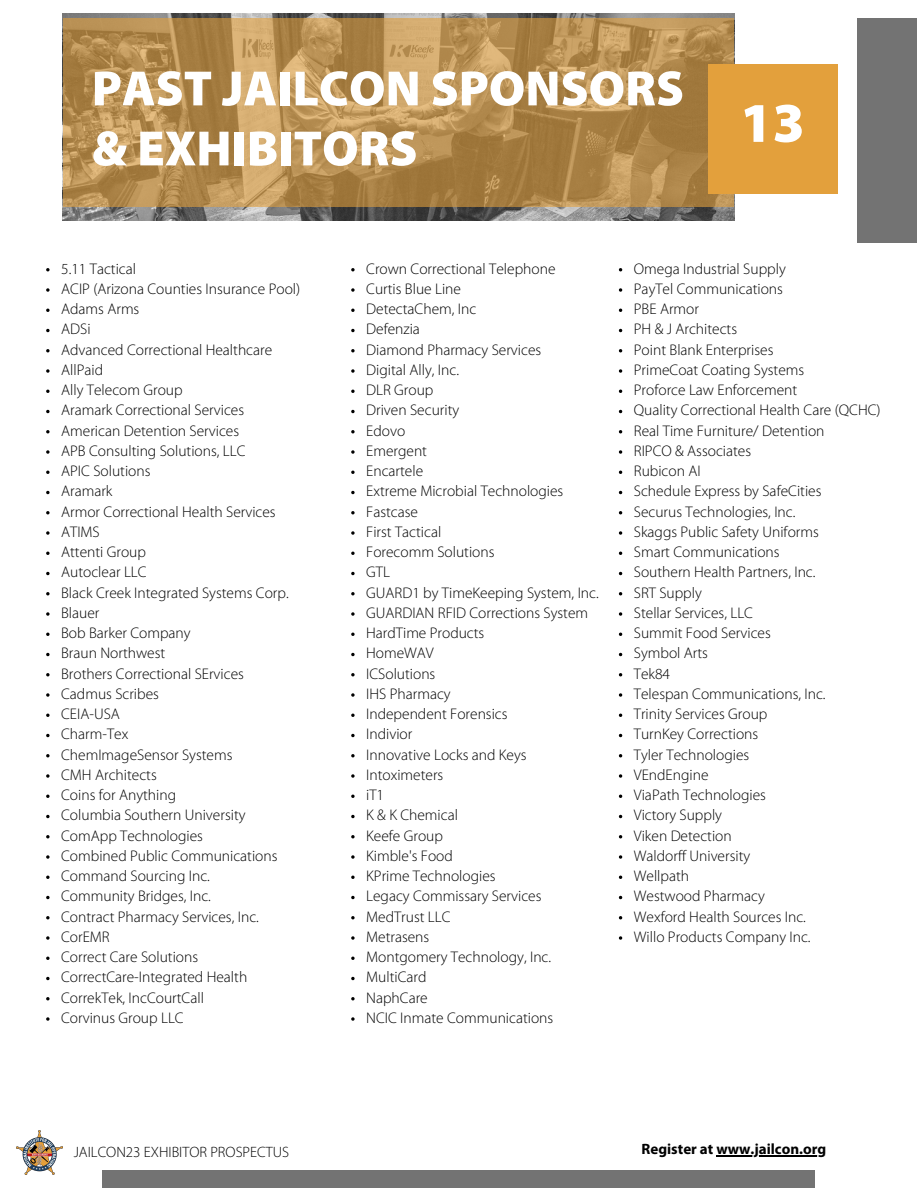
<style>
.page{position:relative;width:918px;height:1188px;background:#fff}
.page>*{position:absolute;margin:0;border:0;box-sizing:border-box;transform-origin:0 0}
.t1{font:900 56.4px "Myriad Pro";color:#fff}
.t2{font:900 49.95px/60px "Myriad Pro";color:#fff}
.t3{font:300 15.45px/20.2px "Myriad Pro";color:#000}
.t4{font:300 15px "Myriad Pro";color:#000}
.t5{font:700 15px "Myriad Pro";color:#000}
</style>
<div class="page">
<div style="left:103px;top:1171px;width:712px;height:17px;background:#737373"></div>
<img style="left:17px;top:1130px;width:46px;height:44px">
<img style="left:63px;top:14px;width:671px;height:207px">
<svg style="left:63px;top:18px;width:671px;height:189px;background:#b48c50"></svg>
<div style="left:858px;top:18px;width:59px;height:225px;background:#737373"></div>
<div style="left:708px;top:64px;width:129px;height:130px;background:#e3a03c"></div>
<svg style="left:46px;top:268px;width:4px;height:3px"></svg>
<svg style="left:46px;top:288px;width:4px;height:4px"></svg>
<svg style="left:46px;top:309px;width:4px;height:3px"></svg>
<svg style="left:46px;top:329px;width:4px;height:3px"></svg>
<svg style="left:46px;top:349px;width:4px;height:3px"></svg>
<svg style="left:46px;top:369px;width:4px;height:4px"></svg>
<svg style="left:46px;top:390px;width:4px;height:3px"></svg>
<svg style="left:46px;top:410px;width:4px;height:3px"></svg>
<svg style="left:46px;top:430px;width:4px;height:3px"></svg>
<svg style="left:46px;top:450px;width:4px;height:4px"></svg>
<svg style="left:46px;top:471px;width:4px;height:3px"></svg>
<svg style="left:46px;top:491px;width:4px;height:3px"></svg>
<svg style="left:46px;top:511px;width:4px;height:3px"></svg>
<svg style="left:46px;top:531px;width:4px;height:4px"></svg>
<svg style="left:46px;top:552px;width:4px;height:3px"></svg>
<svg style="left:46px;top:572px;width:4px;height:3px"></svg>
<svg style="left:46px;top:592px;width:4px;height:3px"></svg>
<svg style="left:46px;top:612px;width:4px;height:4px"></svg>
<svg style="left:46px;top:633px;width:4px;height:3px"></svg>
<svg style="left:46px;top:653px;width:4px;height:3px"></svg>
<svg style="left:46px;top:673px;width:4px;height:3px"></svg>
<svg style="left:46px;top:693px;width:4px;height:4px"></svg>
<svg style="left:46px;top:714px;width:4px;height:3px"></svg>
<svg style="left:46px;top:734px;width:4px;height:3px"></svg>
<svg style="left:46px;top:754px;width:4px;height:3px"></svg>
<svg style="left:46px;top:774px;width:4px;height:4px"></svg>
<svg style="left:46px;top:795px;width:4px;height:3px"></svg>
<svg style="left:46px;top:815px;width:4px;height:3px"></svg>
<svg style="left:46px;top:835px;width:4px;height:3px"></svg>
<svg style="left:46px;top:855px;width:4px;height:4px"></svg>
<svg style="left:46px;top:876px;width:4px;height:3px"></svg>
<svg style="left:46px;top:896px;width:4px;height:3px"></svg>
<svg style="left:46px;top:916px;width:4px;height:3px"></svg>
<svg style="left:46px;top:936px;width:4px;height:4px"></svg>
<svg style="left:46px;top:957px;width:4px;height:3px"></svg>
<svg style="left:46px;top:977px;width:4px;height:3px"></svg>
<svg style="left:46px;top:997px;width:4px;height:3px"></svg>
<svg style="left:46px;top:1017px;width:4px;height:4px"></svg>
<svg style="left:619px;top:288px;width:3px;height:4px"></svg>
<svg style="left:619px;top:369px;width:3px;height:4px"></svg>
<svg style="left:619px;top:450px;width:3px;height:4px"></svg>
<svg style="left:619px;top:531px;width:3px;height:4px"></svg>
<svg style="left:619px;top:612px;width:3px;height:4px"></svg>
<svg style="left:619px;top:693px;width:3px;height:4px"></svg>
<svg style="left:619px;top:774px;width:3px;height:4px"></svg>
<svg style="left:619px;top:855px;width:3px;height:4px"></svg>
<svg style="left:619px;top:936px;width:3px;height:4px"></svg>
<svg style="left:351px;top:268px;width:4px;height:3px"></svg>
<svg style="left:351px;top:288px;width:4px;height:4px"></svg>
<svg style="left:351px;top:309px;width:4px;height:3px"></svg>
<svg style="left:351px;top:329px;width:4px;height:3px"></svg>
<svg style="left:351px;top:349px;width:4px;height:3px"></svg>
<svg style="left:351px;top:369px;width:4px;height:4px"></svg>
<svg style="left:351px;top:390px;width:4px;height:3px"></svg>
<svg style="left:351px;top:410px;width:4px;height:3px"></svg>
<svg style="left:351px;top:430px;width:4px;height:3px"></svg>
<svg style="left:351px;top:450px;width:4px;height:4px"></svg>
<svg style="left:351px;top:471px;width:4px;height:3px"></svg>
<svg style="left:351px;top:491px;width:4px;height:3px"></svg>
<svg style="left:351px;top:511px;width:4px;height:3px"></svg>
<svg style="left:351px;top:531px;width:4px;height:4px"></svg>
<svg style="left:351px;top:552px;width:4px;height:3px"></svg>
<svg style="left:351px;top:572px;width:4px;height:3px"></svg>
<svg style="left:351px;top:592px;width:4px;height:3px"></svg>
<svg style="left:351px;top:612px;width:4px;height:4px"></svg>
<svg style="left:351px;top:633px;width:4px;height:3px"></svg>
<svg style="left:351px;top:653px;width:4px;height:3px"></svg>
<svg style="left:351px;top:673px;width:4px;height:3px"></svg>
<svg style="left:351px;top:693px;width:4px;height:4px"></svg>
<svg style="left:351px;top:714px;width:4px;height:3px"></svg>
<svg style="left:351px;top:734px;width:4px;height:3px"></svg>
<svg style="left:351px;top:754px;width:4px;height:3px"></svg>
<svg style="left:351px;top:774px;width:4px;height:4px"></svg>
<svg style="left:351px;top:795px;width:4px;height:3px"></svg>
<svg style="left:351px;top:815px;width:4px;height:3px"></svg>
<svg style="left:351px;top:835px;width:4px;height:3px"></svg>
<svg style="left:351px;top:855px;width:4px;height:4px"></svg>
<svg style="left:351px;top:876px;width:4px;height:3px"></svg>
<svg style="left:351px;top:896px;width:4px;height:3px"></svg>
<svg style="left:351px;top:916px;width:4px;height:3px"></svg>
<svg style="left:351px;top:936px;width:4px;height:4px"></svg>
<svg style="left:351px;top:957px;width:4px;height:3px"></svg>
<svg style="left:351px;top:977px;width:4px;height:3px"></svg>
<svg style="left:351px;top:997px;width:4px;height:3px"></svg>
<svg style="left:351px;top:1017px;width:4px;height:4px"></svg>
<hr style="left:716px;top:1156px;width:110px;height:1px;background:#000">
<h2 class="t2" style="left:92px;top:63px;width:594px">PAST JAILCON SPONSORS &amp; EXHIBITORS</h2>
<h1 class="t1" style="left:740px;top:100px;width:66px">13</h1>
<p class="t3" style="left:61px;top:260px;width:241px">5.11 Tactical<br>ACIP (Arizona Counties Insurance Pool)<br>Adams Arms<br>ADSi<br>Advanced Correctional Healthcare<br>AllPaid<br>Ally Telecom Group<br>Aramark Correctional Services<br>American Detention Services<br>APB Consulting Solutions, LLC<br>APIC Solutions<br>Aramark<br>Armor Correctional Health Services<br>ATIMS<br>Attenti Group<br>Autoclear LLC<br>Black Creek Integrated Systems Corp.<br>Blauer<br>Bob Barker Company<br>Braun Northwest<br>Brothers Correctional SErvices<br>Cadmus Scribes<br>CEIA-USA<br>Charm-Tex<br>ChemImageSensor Systems<br>CMH Architects<br>Coins for Anything<br>Columbia Southern University<br>ComApp Technologies<br>Combined Public Communications<br>Command Sourcing Inc.<br>Community Bridges, Inc.<br>Contract Pharmacy Services, Inc.<br>CorEMR<br>Correct Care Solutions<br>CorrectCare-Integrated Health<br>CorrekTek, IncCourtCall<br>Corvinus Group LLC</p>
<p class="t3" style="left:634px;top:260px;width:248px">Omega Industrial Supply<br>PayTel Communications<br>PBE Armor<br>PH &amp; J Architects<br>Point Blank Enterprises<br>PrimeCoat Coating Systems<br>Proforce Law Enforcement<br>Quality Correctional Health Care (QCHC)<br>Real Time Furniture/ Detention<br>RIPCO &amp; Associates<br>Rubicon AI<br>Schedule Express by SafeCities<br>Securus Technologies, Inc.<br>Skaggs Public Safety Uniforms<br>Smart Communications<br>Southern Health Partners, Inc.<br>SRT Supply<br>Stellar Services, LLC<br>Summit Food Services<br>Symbol Arts<br>Tek84<br>Telespan Communications, Inc.<br>Trinity Services Group<br>TurnKey Corrections<br>Tyler Technologies<br>VEndEngine<br>ViaPath Technologies<br>Victory Supply<br>Viken Detection<br>Waldorff University<br>Wellpath<br>Westwood Pharmacy<br>Wexford Health Sources Inc.<br>Willo Products Company Inc.</p>
<p class="t3" style="left:366px;top:260px;width:234px">Crown Correctional Telephone<br>Curtis Blue Line<br>DetectaChem, Inc<br>Defenzia<br>Diamond Pharmacy Services<br>Digital Ally, Inc.<br>DLR Group<br>Driven Security<br>Edovo<br>Emergent<br>Encartele<br>Extreme Microbial Technologies<br>Fastcase<br>First Tactical<br>Forecomm Solutions<br>GTL<br>GUARD1 by TimeKeeping System, Inc.<br>GUARDIAN RFID Corrections System<br>HardTime Products<br>HomeWAV<br>ICSolutions<br>IHS Pharmacy<br>Independent Forensics<br>Indivior<br>Innovative Locks and Keys<br>Intoximeters<br>iT1<br>K &amp; K Chemical<br>Keefe Group<br>Kimble's Food<br>KPrime Technologies<br>Legacy Commissary Services<br>MedTrust LLC<br>Metrasens<br>Montgomery Technology, Inc.<br>MultiCard<br>NaphCare<br>NCIC Inmate Communications</p>
<p class="t4" style="left:74px;top:1146px;width:217px">JAILCON23 EXHIBITOR PROSPECTUS</p>
<p class="t5" style="left:642px;top:1143px;width:186px">Register at www.jailcon.org</p>
</div>
